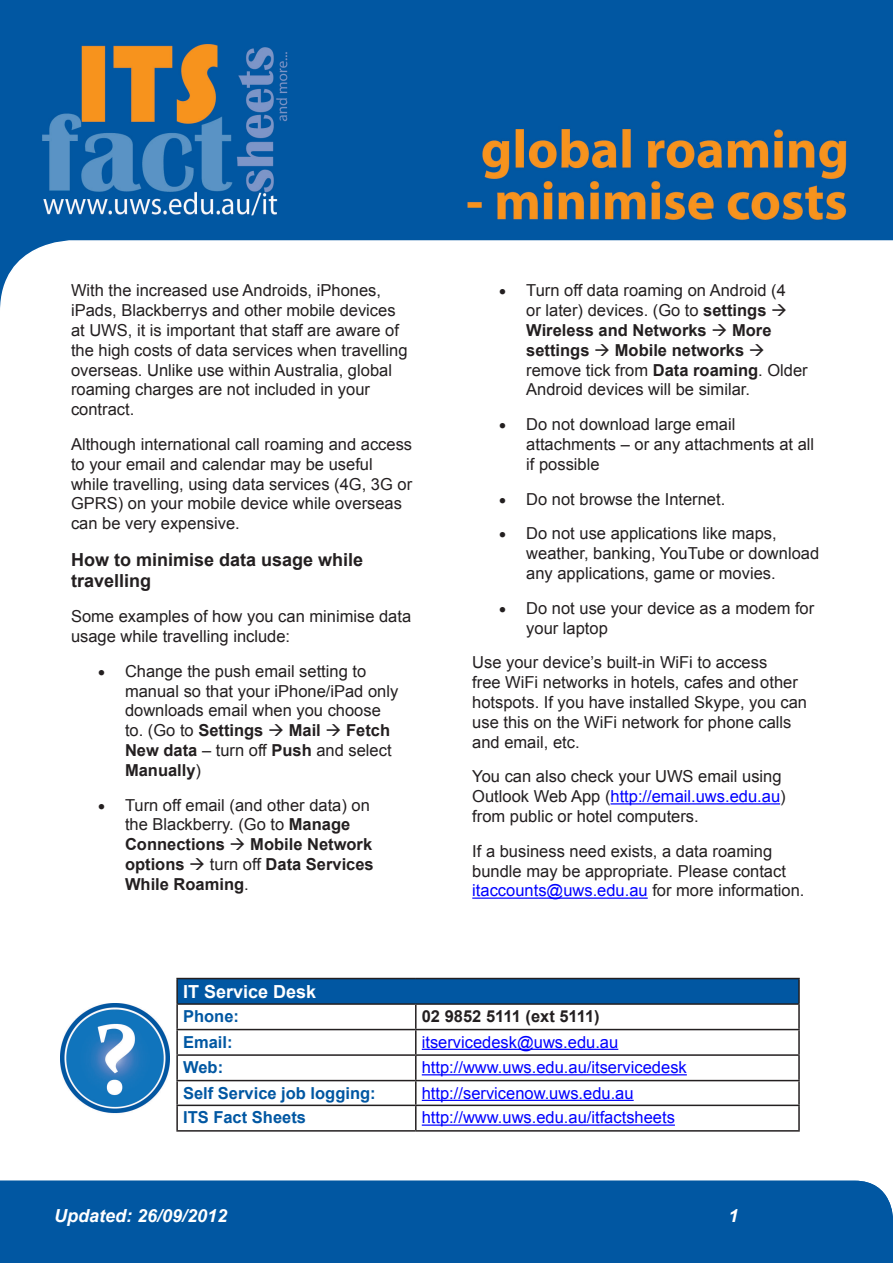
<style>
.page{position:relative;width:893px;height:1263px;background:#fff}
.page>*{position:absolute;margin:0;border:0;box-sizing:border-box;transform-origin:0 0}
.Normal__Web{font:700 18px/21.6px "Arial";color:#231f20}
.t1{font:italic 700 18px "Arial";letter-spacing:-.025em;color:#fff}
.t2{font:700 18px "Arial";color:#fff}
.Normal__Web-2{font:16.5px/19.8px "Arial";color:#231f20}
.t3{font:700 16.5px/19.8px "Arial";color:#231f20}
.t4{font:16.5px "Arial";color:#00f}
.t5{font:700 16.5px "Arial";color:#0157a2}
.s1{font-weight:700}
.s2{font-weight:400}
.s3{color:#00f}
</style>
<div class="page">
<img style="left:0;top:0;width:893px;height:239px">
<div style="left:0;top:230px;width:177px;height:132px;background:#0157a2"></div>
<svg style="left:0;top:239px;width:893px;height:123px"></svg>
<div style="left:0;top:1180px;width:893px;height:83px;background:#0157a2"></div>
<hr style="left:610px;top:803px;width:170px;height:1px;background:#00f">
<hr style="left:472px;top:897px;width:176px;height:2px;background:#00f">
<div style="left:177px;top:978px;width:622px;height:26px;background:#0157a2"></div>
<hr style="left:176px;top:978px;width:240px;height:1px;background:#231f20">
<hr style="left:176px;top:979px;width:2px;height:24px;background:#231f20">
<hr style="left:416px;top:978px;width:384px;height:1px;background:#231f20">
<hr style="left:798px;top:979px;width:2px;height:24px;background:#231f20">
<hr style="left:176px;top:1003px;width:240px;height:2px;background:#231f20">
<hr style="left:176px;top:1005px;width:2px;height:24px;background:#231f20">
<hr style="left:416px;top:1003px;width:384px;height:2px;background:#231f20">
<hr style="left:415px;top:1005px;width:2px;height:24px;background:#231f20">
<hr style="left:798px;top:1005px;width:2px;height:24px;background:#231f20">
<hr style="left:176px;top:1029px;width:240px;height:1px;background:#231f20">
<hr style="left:176px;top:1030px;width:2px;height:24px;background:#231f20">
<hr style="left:416px;top:1029px;width:384px;height:1px;background:#231f20">
<hr style="left:415px;top:1030px;width:2px;height:24px;background:#231f20">
<hr style="left:798px;top:1030px;width:2px;height:24px;background:#231f20">
<hr style="left:176px;top:1054px;width:240px;height:2px;background:#231f20">
<hr style="left:176px;top:1056px;width:2px;height:24px;background:#231f20">
<hr style="left:416px;top:1054px;width:384px;height:2px;background:#231f20">
<hr style="left:415px;top:1056px;width:2px;height:24px;background:#231f20">
<hr style="left:798px;top:1056px;width:2px;height:24px;background:#231f20">
<hr style="left:176px;top:1080px;width:240px;height:1px;background:#231f20">
<hr style="left:176px;top:1081px;width:2px;height:23px;background:#231f20">
<hr style="left:416px;top:1080px;width:384px;height:1px;background:#231f20">
<hr style="left:415px;top:1081px;width:2px;height:23px;background:#231f20">
<hr style="left:798px;top:1081px;width:2px;height:23px;background:#231f20">
<hr style="left:176px;top:1104px;width:240px;height:2px;background:#231f20">
<hr style="left:176px;top:1106px;width:2px;height:24px;background:#231f20">
<hr style="left:416px;top:1104px;width:384px;height:2px;background:#231f20">
<hr style="left:415px;top:1106px;width:2px;height:24px;background:#231f20">
<hr style="left:798px;top:1106px;width:2px;height:24px;background:#231f20">
<hr style="left:176px;top:1130px;width:240px;height:1px;background:#231f20">
<hr style="left:416px;top:1130px;width:384px;height:1px;background:#231f20">
<hr style="left:422px;top:1049px;width:196px;height:1px;background:#00f">
<hr style="left:422px;top:1074px;width:265px;height:1px;background:#00f">
<hr style="left:422px;top:1100px;width:212px;height:1px;background:#00f">
<hr style="left:422px;top:1124px;width:253px;height:2px;background:#00f">
<img style="left:61px;top:1004px;width:109px;height:110px">
<p class="Normal__Web-2" style="left:71px;top:281px;width:338px">With the increased use Androids, iPhones, iPads, Blackberrys and other mobile devices at UWS, it is important that staff are aware of the high costs of data services when travelling overseas. Unlike use within Australia, global roaming charges are not included in your contract.</p>
<p class="Normal__Web-2" style="left:71px;top:434px;width:343px">Although international call roaming and access to your email and calendar may be useful while travelling, using data services (4G, 3G or GPRS) on your mobile device while overseas can be very expensive.</p>
<p class="Normal__Web" style="left:71px;top:549px;width:294px">How to minimise data usage while travelling</p>
<p class="Normal__Web-2" style="left:71px;top:607px;width:342px">Some examples of how you can minimise data usage while travelling include:</p>
<p class="Normal__Web-2" style="left:125px;top:661px;width:275px;text-indent:-27px">• Change the push email setting to manual so that your iPhone/iPad only downloads email when you choose to. (Go to <span class="s1">Settings</span> → <span class="s1">Mail</span> → <span class="s1">Fetch<br>New data</span> – turn off <span class="s1">Push</span> and select<br><span class="s1">Manually</span>)</p>
<p class="t3" style="left:125px;top:795px;width:250px;text-indent:-27px">• <span class="s2">Turn off email (and other data) on the Blackberry. (Go to</span> Manage<br>Connections → Mobile Network options → <span class="s2">turn off</span> Data Services<br>While Roaming<span class="s2">.</span></p>
<p class="Normal__Web-2" style="left:526px;top:281px;width:283px;text-indent:-27px">• Turn off data roaming on Android (4<br>or later) devices. (Go to <span class="s1">settings</span> →<br><span class="s1">Wireless and Networks</span> → <span class="s1">More settings</span> → <span class="s1">Mobile networks</span> → remove tick from <span class="s1">Data roaming</span>. Older<br>Android devices will be similar.</p>
<p class="Normal__Web-2" style="left:526px;top:415px;width:289px;text-indent:-27px">• Do not download large email attachments – or any attachments at all if possible</p>
<p class="Normal__Web-2" style="left:499px;top:489px;width:228px">• Do not browse the Internet.</p>
<p class="Normal__Web-2" style="left:526px;top:524px;width:294px;text-indent:-27px">• Do not use applications like maps, weather, banking, YouTube or download any applications, game or movies.</p>
<p class="Normal__Web-2" style="left:526px;top:598px;width:289px;text-indent:-27px">• Do not use your device as a modem for your laptop</p>
<p class="Normal__Web-2" style="left:472px;top:653px;width:336px">Use your device’s built-in WiFi to access<br>free WiFi networks in hotels, cafes and other hotspots. If you have installed Skype, you can use this on the WiFi network for phone calls and email, etc.</p>
<p class="Normal__Web-2" style="left:472px;top:767px;width:315px">You can also check your UWS email using<br>Outlook Web App (<span class="s3">http://email.uws.edu.au</span>) from public or hotel computers.</p>
<p class="Normal__Web-2" style="left:472px;top:841px;width:334px">If a business need exists, a data roaming bundle may be appropriate. Please contact <span class="s3">itaccounts@uws.edu.au</span> for more information.</p>
<p class="t2" style="left:183px;top:979px;width:135px">IT Service Desk</p>
<p class="t5" style="left:183px;top:1005px;width:57px">Phone:</p>
<p class="t3" style="left:422px;top:1007px;width:180px">02 9852 5111 (ext 5111)</p>
<p class="t5" style="left:183px;top:1031px;width:51px">Email:</p>
<p class="t4" style="left:422px;top:1031px;width:198px">itservicedesk@uws.edu.au</p>
<p class="t5" style="left:183px;top:1056px;width:42px">Web:</p>
<p class="t4" style="left:422px;top:1056px;width:267px">http://www.uws.edu.au/itservicedesk</p>
<p class="t5" style="left:183px;top:1082px;width:194px">Self Service job logging:</p>
<p class="t4" style="left:422px;top:1082px;width:213px">http://servicenow.uws.edu.au</p>
<p class="t5" style="left:183px;top:1106px;width:124px">ITS Fact Sheets</p>
<p class="t4" style="left:422px;top:1107px;width:255px">http://www.uws.edu.au/itfactsheets</p>
<p class="t1" style="left:54px;top:1204px;width:162px">Updated: 26/09/2012</p>
<p class="t1" style="left:729px;top:1204px;width:12px">1</p>
</div>
